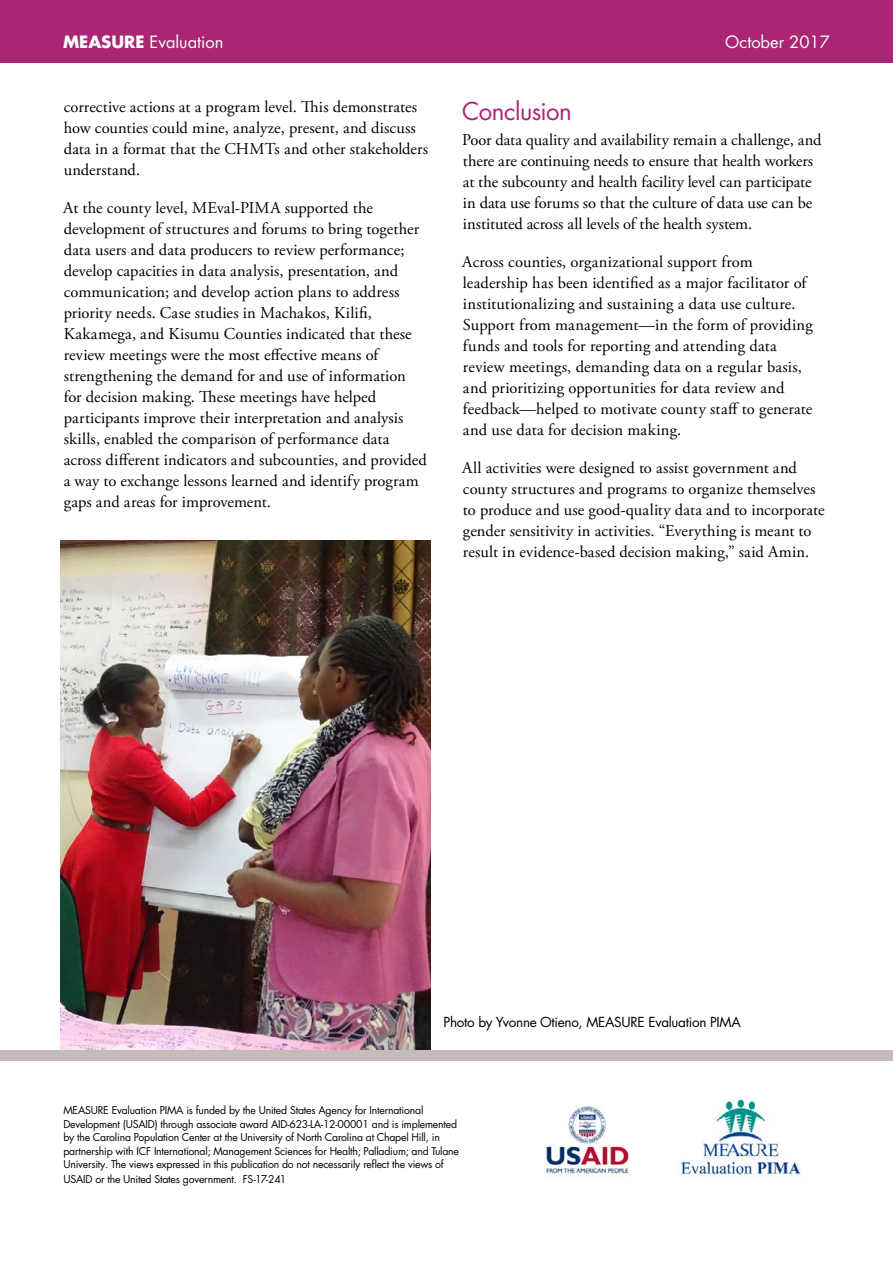
<style>
.page{position:relative;width:893px;height:1263px;background:#fff}
.page>*{position:absolute;margin:0;border:0;box-sizing:border-box;transform-origin:0 0}
.t1{font:24px "Futura LT Pro";letter-spacing:-.02em;color:#aa2573}
.t2{font:16.5px/21px "Adobe Garamond Pro";letter-spacing:.005em;color:#000}
.t3{font:16.5px "Futura LT Pro";color:#fff}
.t4{font:13.5px "Futura LT Pro";letter-spacing:-.02em;color:#000}
.t5{font:10.5px/13.6px "Futura LT Pro";letter-spacing:-.02em;color:#000}
.s1{font-weight:700}
</style>
<div class="page">
<img style="left:545px;top:1099px;width:256px;height:79px">
<div style="left:0;top:0;width:893px;height:63px;background:#aa2573"></div>
<img style="left:60px;top:540px;width:371px;height:510px">
<div style="left:0;top:1050px;width:893px;height:11px;background:#c5bbbb"></div>
<p class="t3" style="left:63px;top:30px;width:162px"><span class="s1">MEASURE</span> Evaluation</p>
<p class="t3" style="left:725px;top:30px;width:106px">October 2017</p>
<p class="t2" style="left:64px;top:97px;width:366px">corrective actions at a program level. This demonstrates how counties could mine, analyze, present, and discuss data in a format that the CHMTs and other stakeholders understand.</p>
<p class="t2" style="left:63px;top:198px;width:365px">At the county level, MEval-PIMA supported the development of structures and forums to bring together data users and data producers to review performance; develop capacities in data analysis, presentation, and communication; and develop action plans to address priority needs. Case studies in Machakos, Kilifi, Kakamega, and Kisumu Counties indicated that these review meetings were the most effective means of strengthening the demand for and use of information for decision making. These meetings have helped participants improve their interpretation and analysis skills, enabled the comparison of performance data across different indicators and subcounties, and provided a way to exchange lessons learned and identify program gaps and areas for improvement.</p>
<h1 class="t1" style="left:462px;top:94px;width:111px">Conclusion</h1>
<p class="t2" style="left:462px;top:130px;width:361px">Poor data quality and availability remain a challenge, and there are continuing needs to ensure that health workers at the subcounty and health facility level can participate in data use forums so that the culture of data use can be instituted across all levels of the health system.</p>
<p class="t2" style="left:462px;top:252px;width:352px">Across counties, organizational support from leadership has been identified as a major facilitator of institutionalizing and sustaining a data use culture.<br>Support from management—in the form of providing funds and tools for reporting and attending data review meetings, demanding data on a regular basis, and prioritizing opportunities for data review and feedback—helped to motivate county staff to generate and use data for decision making.</p>
<p class="t2" style="left:462px;top:458px;width:364px">All activities were designed to assist government and county structures and programs to organize themselves to produce and use good-quality data and to incorporate gender sensitivity in activities. “Everything is meant to result in evidence-based decision making,” said Amin.</p>
<p class="t4" style="left:443px;top:1013px;width:299px">Photo by Yvonne Otieno, MEASURE Evaluation PIMA</p>
<p class="t5" style="left:63px;top:1103px;width:397px">MEASURE Evaluation PIMA is funded by the United States Agency for International Development (USAID) through associate award AID-623-LA-12-00001 and is implemented by the Carolina Population Center at the University of North Carolina at Chapel Hill, in partnership with ICF International; Management Sciences for Health; Palladium; and Tulane University. The views expressed in this publication do not necessarily reflect the views of USAID or the United States government. FS-17-241</p>
</div>
